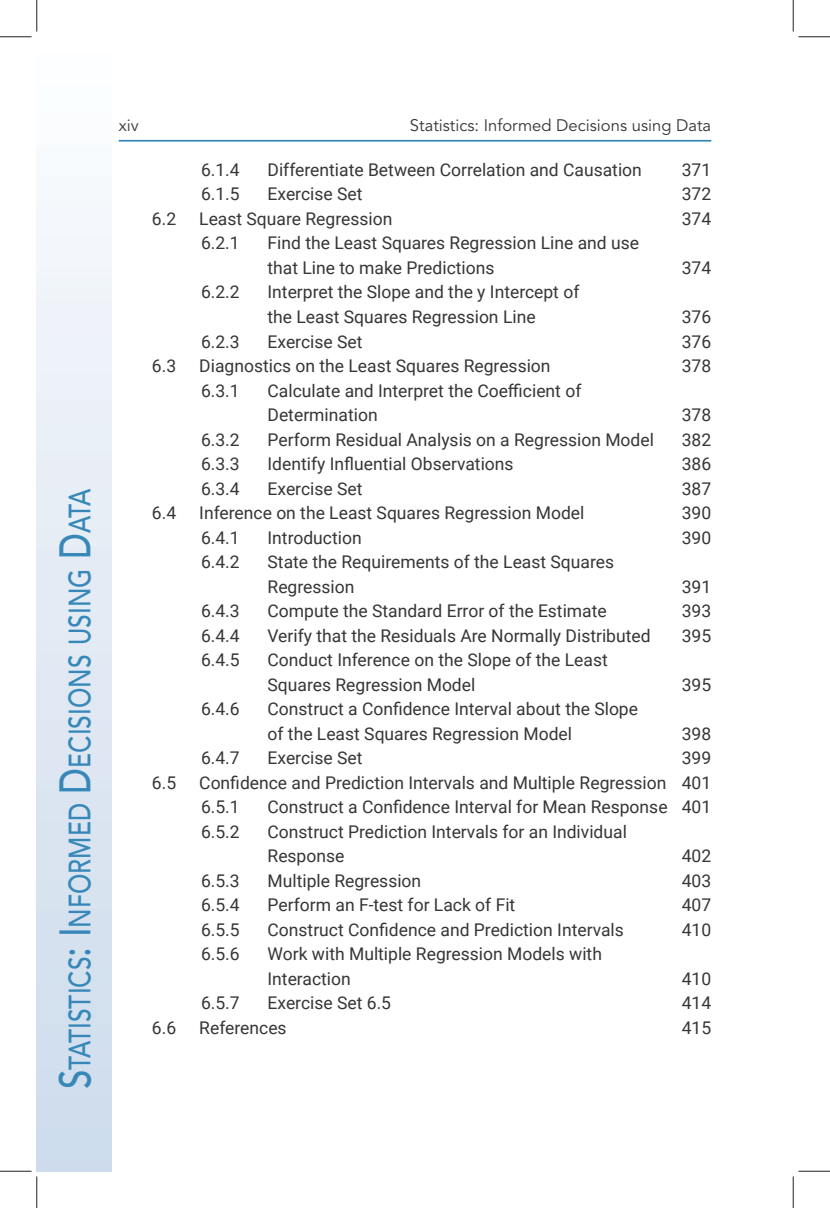
<style>
.page{position:relative;width:830px;height:1208px;background:#fff}
.page>*{position:absolute;margin:0;border:0;box-sizing:border-box;transform-origin:0 0}
.t1{font:500 30.62px "Avenir LT Std";color:#3788b9;scale:.8 1}
.t2{font:17.5px/24.5px "Roboto";color:#373535}
.t3{font:16.62px "Avenir LT Std";color:#373535}
.s1{font-size:43.75px}
</style>
<div class="page">
<div style="left:37px;top:37px;width:74px;height:1134px;background:linear-gradient(to bottom,#fcfdfe,#ccdaeb)"></div>
<hr style="left:119px;top:140px;width:592px;height:2px;background:#3788b9">
<hr style="left:0;top:36px;width:32px;height:1px;background:#241f1f">
<hr style="left:798px;top:36px;width:32px;height:1px;background:#241f1f">
<hr style="left:0;top:1170px;width:32px;height:1px;background:#241f1f">
<hr style="left:798px;top:1170px;width:32px;height:1px;background:#241f1f">
<hr style="left:36px;top:0;width:1px;height:32px;background:#241f1f">
<hr style="left:36px;top:1176px;width:1px;height:32px;background:#241f1f">
<hr style="left:792px;top:0;width:1px;height:32px;background:#241f1f">
<hr style="left:792px;top:1176px;width:1px;height:32px;background:#241f1f">
<h1 class="t1" style="left:62px;top:1089px;width:752px;rotate:-90deg"><span class="s1">S</span>tatistics<span class="s1">: I</span> nformed <span class="s1">D</span> ecisions using <span class="s1">D</span>ata</h1>
<p class="t3" style="left:119px;top:116px;width:22px">xiv</p>
<p class="t3" style="left:410px;top:116px;width:303px">Statistics: Informed Decisions using Data</p>
<p class="t2" style="left:201px;top:157px;width:40px">6.1.4</p>
<p class="t2" style="left:267px;top:157px;width:376px">Differentiate Between Correlation and Causation</p>
<p class="t2" style="left:681px;top:157px;width:31px">371</p>
<p class="t2" style="left:201px;top:181px;width:40px">6.1.5</p>
<p class="t2" style="left:267px;top:181px;width:96px">Exercise Set</p>
<p class="t2" style="left:681px;top:181px;width:31px">372</p>
<p class="t2" style="left:152px;top:206px;width:26px">6.2</p>
<p class="t2" style="left:199px;top:206px;width:194px">Least Square Regression</p>
<p class="t2" style="left:681px;top:206px;width:31px">374</p>
<p class="t2" style="left:201px;top:230px;width:40px">6.2.1</p>
<p class="t2" style="left:267px;top:230px;width:373px">Find the Least Squares Regression Line and use that Line to make Predictions</p>
<p class="t2" style="left:681px;top:255px;width:31px">374</p>
<p class="t2" style="left:201px;top:279px;width:40px">6.2.2</p>
<p class="t2" style="left:267px;top:279px;width:313px">Interpret the Slope and the y Intercept of the Least Squares Regression Line</p>
<p class="t2" style="left:681px;top:304px;width:31px">376</p>
<p class="t2" style="left:201px;top:328px;width:40px">6.2.3</p>
<p class="t2" style="left:267px;top:328px;width:96px">Exercise Set</p>
<p class="t2" style="left:681px;top:328px;width:31px">376</p>
<p class="t2" style="left:152px;top:353px;width:26px">6.3</p>
<p class="t2" style="left:199px;top:353px;width:353px">Diagnostics on the Least Squares Regression</p>
<p class="t2" style="left:681px;top:353px;width:31px">378</p>
<p class="t2" style="left:201px;top:377px;width:40px">6.3.1</p>
<p class="t2" style="left:267px;top:377px;width:315px">Calculate and Interpret the Coefficient of<br>Determination</p>
<p class="t2" style="left:681px;top:402px;width:31px">378</p>
<p class="t2" style="left:201px;top:426px;width:40px">6.3.2</p>
<p class="t2" style="left:267px;top:426px;width:388px">Perform Residual Analysis on a Regression Model</p>
<p class="t2" style="left:681px;top:426px;width:31px">382</p>
<p class="t2" style="left:201px;top:451px;width:40px">6.3.3</p>
<p class="t2" style="left:267px;top:451px;width:247px">Identify Influential Observations</p>
<p class="t2" style="left:681px;top:451px;width:31px">386</p>
<p class="t2" style="left:201px;top:475px;width:40px">6.3.4</p>
<p class="t2" style="left:267px;top:475px;width:96px">Exercise Set</p>
<p class="t2" style="left:681px;top:475px;width:31px">387</p>
<p class="t2" style="left:152px;top:500px;width:26px">6.4</p>
<p class="t2" style="left:199px;top:500px;width:386px">Inference on the Least Squares Regression Model</p>
<p class="t2" style="left:681px;top:500px;width:31px">390</p>
<p class="t2" style="left:201px;top:524px;width:40px">6.4.1</p>
<p class="t2" style="left:267px;top:524px;width:96px">Introduction</p>
<p class="t2" style="left:681px;top:524px;width:31px">390</p>
<p class="t2" style="left:201px;top:549px;width:40px">6.4.2</p>
<p class="t2" style="left:267px;top:549px;width:348px">State the Requirements of the Least Squares<br>Regression</p>
<p class="t2" style="left:681px;top:573px;width:31px">391</p>
<p class="t2" style="left:201px;top:598px;width:40px">6.4.3</p>
<p class="t2" style="left:267px;top:598px;width:341px">Compute the Standard Error of the Estimate</p>
<p class="t2" style="left:681px;top:598px;width:31px">393</p>
<p class="t2" style="left:201px;top:622px;width:40px">6.4.4</p>
<p class="t2" style="left:267px;top:622px;width:384px">Verify that the Residuals Are Normally Distributed</p>
<p class="t2" style="left:681px;top:622px;width:31px">395</p>
<p class="t2" style="left:201px;top:647px;width:40px">6.4.5</p>
<p class="t2" style="left:267px;top:647px;width:342px">Conduct Inference on the Slope of the Least<br>Squares Regression Model</p>
<p class="t2" style="left:681px;top:671px;width:31px">395</p>
<p class="t2" style="left:201px;top:696px;width:40px">6.4.6</p>
<p class="t2" style="left:267px;top:696px;width:372px">Construct a Confidence Interval about the Slope of the Least Squares Regression Model</p>
<p class="t2" style="left:681px;top:720px;width:31px">398</p>
<p class="t2" style="left:201px;top:745px;width:40px">6.4.7</p>
<p class="t2" style="left:267px;top:745px;width:96px">Exercise Set</p>
<p class="t2" style="left:681px;top:745px;width:31px">399</p>
<p class="t2" style="left:152px;top:769px;width:26px">6.5</p>
<p class="t2" style="left:199px;top:769px;width:513px">Confidence and Prediction Intervals and Multiple Regression 401<br>6.5.1</p>
<p class="t2" style="left:267px;top:794px;width:445px">Construct a Confidence Interval for Mean Response 401</p>
<p class="t2" style="left:201px;top:818px;width:40px">6.5.2</p>
<p class="t2" style="left:267px;top:818px;width:361px">Construct Prediction Intervals for an Individual<br>Response</p>
<p class="t2" style="left:681px;top:843px;width:31px">402</p>
<p class="t2" style="left:201px;top:867px;width:40px">6.5.3</p>
<p class="t2" style="left:267px;top:867px;width:155px">Multiple Regression</p>
<p class="t2" style="left:681px;top:867px;width:31px">403</p>
<p class="t2" style="left:201px;top:892px;width:40px">6.5.4</p>
<p class="t2" style="left:267px;top:892px;width:249px">Perform an F-test for Lack of Fit</p>
<p class="t2" style="left:681px;top:892px;width:31px">407</p>
<p class="t2" style="left:201px;top:916px;width:40px">6.5.5</p>
<p class="t2" style="left:267px;top:916px;width:358px">Construct Confidence and Prediction Intervals</p>
<p class="t2" style="left:681px;top:916px;width:31px">410</p>
<p class="t2" style="left:201px;top:941px;width:40px">6.5.6</p>
<p class="t2" style="left:267px;top:941px;width:336px">Work with Multiple Regression Models with<br>Interaction</p>
<p class="t2" style="left:681px;top:965px;width:31px">410</p>
<p class="t2" style="left:201px;top:990px;width:40px">6.5.7</p>
<p class="t2" style="left:267px;top:990px;width:125px">Exercise Set 6.5</p>
<p class="t2" style="left:681px;top:990px;width:31px">414</p>
<p class="t2" style="left:152px;top:1014px;width:26px">6.6</p>
<p class="t2" style="left:199px;top:1014px;width:89px">References</p>
<p class="t2" style="left:681px;top:1014px;width:31px">415</p>
</div>
